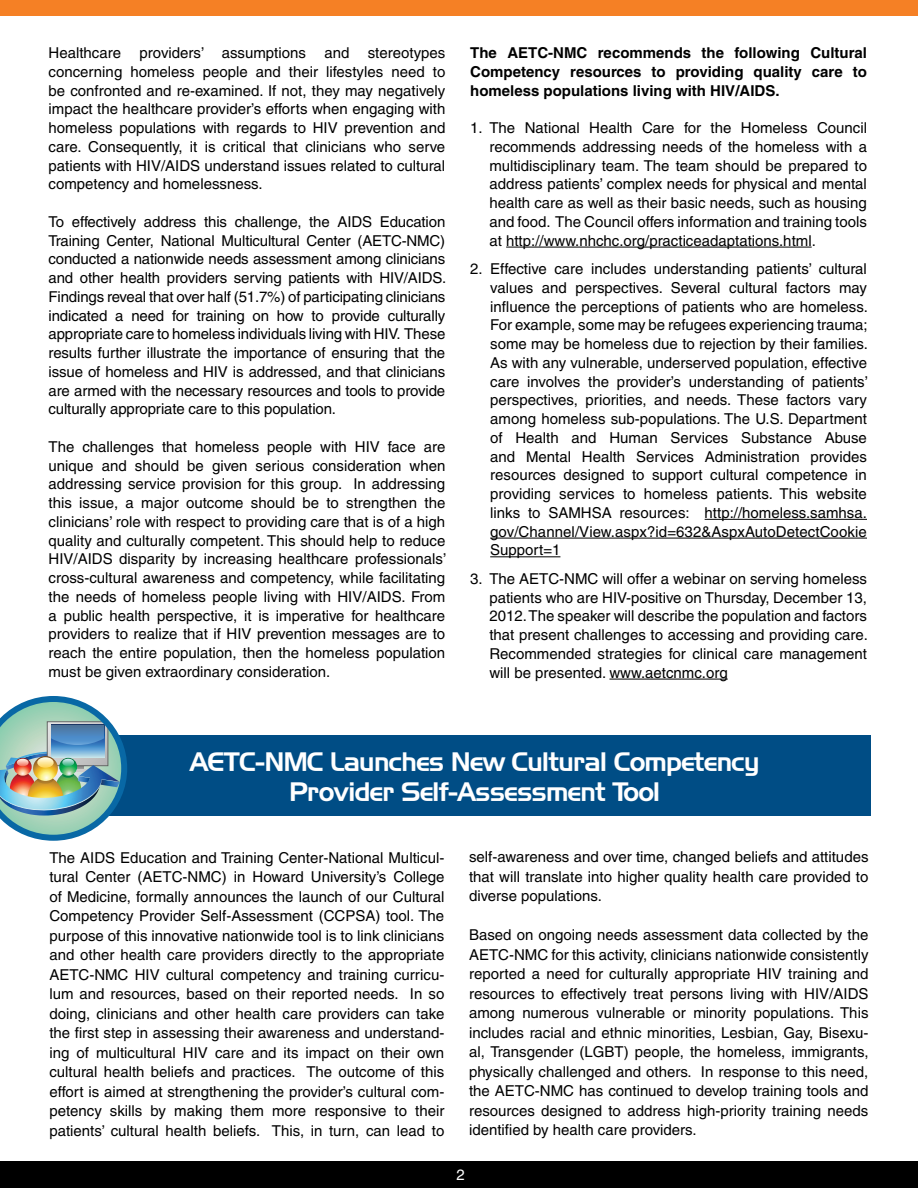
<style>
.page{position:relative;width:918px;height:1188px;background:#fff}
.page>*{position:absolute;margin:0;border:0;box-sizing:border-box;transform-origin:0 0}
.t1{font:27px/30px "Jobber";letter-spacing:-.01em;color:#fff;text-align:center}
.t2{font:15px/18.8px "Helvetica";color:#000;text-align:justify}
.t3{font:700 15px/18.8px "Helvetica";color:#000;text-align:justify}
.t4{font:15px "Helvetica";color:#fff}
</style>
<div class="page">
<div style="left:0;top:0;width:918px;height:15px;background:#f58025"></div>
<div style="left:78px;top:736px;width:793px;height:80px;background:#004d85"></div>
<div style="left:0;top:1161px;width:918px;height:27px;background:#000"></div>
<hr style="left:506px;top:247px;width:306px;height:1px;background:#000">
<hr style="left:705px;top:519px;width:162px;height:1px;background:#000">
<hr style="left:490px;top:538px;width:377px;height:1px;background:#000">
<hr style="left:490px;top:556px;width:70px;height:1px;background:#000">
<hr style="left:609px;top:679px;width:119px;height:1px;background:#000">
<img style="left:0;top:696px;width:127px;height:145px">
<p class="t2" style="left:49px;top:43px;width:398px">Healthcare providers’ assumptions and stereotypes concerning homeless people and their lifestyles need to be confronted and re-examined. If not, they may negatively impact the healthcare provider’s efforts when engaging with homeless populations with regards to HIV prevention and care. Consequently, it is critical that clinicians who serve patients with HIV/AIDS understand issues related to cultural competency and homelessness.</p>
<p class="t2" style="left:49px;top:212px;width:399px">To effectively address this challenge, the AIDS Education Training Center, National Multicultural Center (AETC-NMC) conducted a nationwide needs assessment among clinicians and other health providers serving patients with HIV/AIDS.<br>Findings reveal that over half (51.7%) of participating clinicians indicated a need for training on how to provide culturally appropriate care to homeless individuals living with HIV. These results further illustrate the importance of ensuring that the issue of homeless and HIV is addressed, and that clinicians are armed with the necessary resources and tools to provide culturally appropriate care to this population.</p>
<p class="t2" style="left:49px;top:437px;width:399px">The challenges that homeless people with HIV face are unique and should be given serious consideration when addressing service provision for this group. In addressing this issue, a major outcome should be to strengthen the clinicians’ role with respect to providing care that is of a high quality and culturally competent. This should help to reduce HIV/AIDS disparity by increasing healthcare professionals’ cross-cultural awareness and competency, while facilitating the needs of homeless people living with HIV/AIDS. From a public health perspective, it is imperative for healthcare providers to realize that if HIV prevention messages are to reach the entire population, then the homeless population must be given extraordinary consideration.</p>
<p class="t3" style="left:470px;top:43px;width:398px">The AETC-NMC recommends the following Cultural Competency resources to providing quality care to homeless populations living with HIV/AIDS.</p>
<p class="t2" style="left:489px;top:118px;width:379px;text-indent:-19px">1. The National Health Care for the Homeless Council recommends addressing needs of the homeless with a multidisciplinary team. The team should be prepared to address patients’ complex needs for physical and mental health care as well as their basic needs, such as housing and food. The Council offers information and training tools at http://www.nhchc.org/practiceadaptations.html.</p>
<p class="t2" style="left:490px;top:259px;width:379px;text-indent:-20px">2. Effective care includes understanding patients’ cultural values and perspectives. Several cultural factors may influence the perceptions of patients who are homeless.<br>For example, some may be refugees experiencing trauma; some may be homeless due to rejection by their families.<br>As with any vulnerable, underserved population, effective care involves the provider’s understanding of patients’ perspectives, priorities, and needs. These factors vary among homeless sub-populations. The U.S. Department of Health and Human Services Substance Abuse and Mental Health Services Administration provides resources designed to support cultural competence in providing services to homeless patients. This website links to SAMHSA resources: http://homeless.samhsa. gov/Channel/View.aspx?id=632&amp;AspxAutoDetectCookie Support=1</p>
<p class="t2" style="left:489px;top:569px;width:380px;text-indent:-19px">3. The AETC-NMC will offer a webinar on serving homeless patients who are HIV-positive on Thursday, December 13, 2012. The speaker will describe the population and factors that present challenges to accessing and providing care.<br>Recommended strategies for clinical care management will be presented. www.aetcnmc.org</p>
<h1 class="t1" style="left:190px;top:747px;width:571px">AETC-NMC Launches New Cultural Competency<br>Provider Self-Assessment Tool</h1>
<p class="t2" style="left:49px;top:848px;width:397px;line-height:19.5px">The AIDS Education and Training Center-National Multicul&shy;tural Center (AETC-NMC) in Howard University’s College of Medicine, formally announces the launch of our Cultural Competency Provider Self-Assessment (CCPSA) tool. The purpose of this innovative nationwide tool is to link clinicians and other health care providers directly to the appropriate AETC-NMC HIV cultural competency and training curricu&shy;lum and resources, based on their reported needs. In so doing, clinicians and other health care providers can take the first step in assessing their awareness and understand&shy;ing of multicultural HIV care and its impact on their own cultural health beliefs and practices. The outcome of this effort is aimed at strengthening the provider’s cultural com&shy;petency skills by making them more responsive to their patients’ cultural health beliefs. This, in turn, can lead to</p>
<p class="t2" style="left:469px;top:847px;width:401px;line-height:19.5px">self-awareness and over time, changed beliefs and attitudes that will translate into higher quality health care provided to diverse populations.</p>
<p class="t2" style="left:469px;top:925px;width:401px;line-height:19.5px">Based on ongoing needs assessment data collected by the AETC-NMC for this activity, clinicians nationwide consistently reported a need for culturally appropriate HIV training and resources to effectively treat persons living with HIV/AIDS among numerous vulnerable or minority populations. This includes racial and ethnic minorities, Lesbian, Gay, Bisexu&shy;al, Transgender (LGBT) people, the homeless, immigrants, physically challenged and others. In response to this need, the AETC-NMC has continued to develop training tools and resources designed to address high-priority training needs identified by health care providers.</p>
<p class="t4" style="left:457px;top:1163px;width:10px">2</p>
<p class="t4" style="left:456px;top:1166px;width:10px">2</p>
</div>
